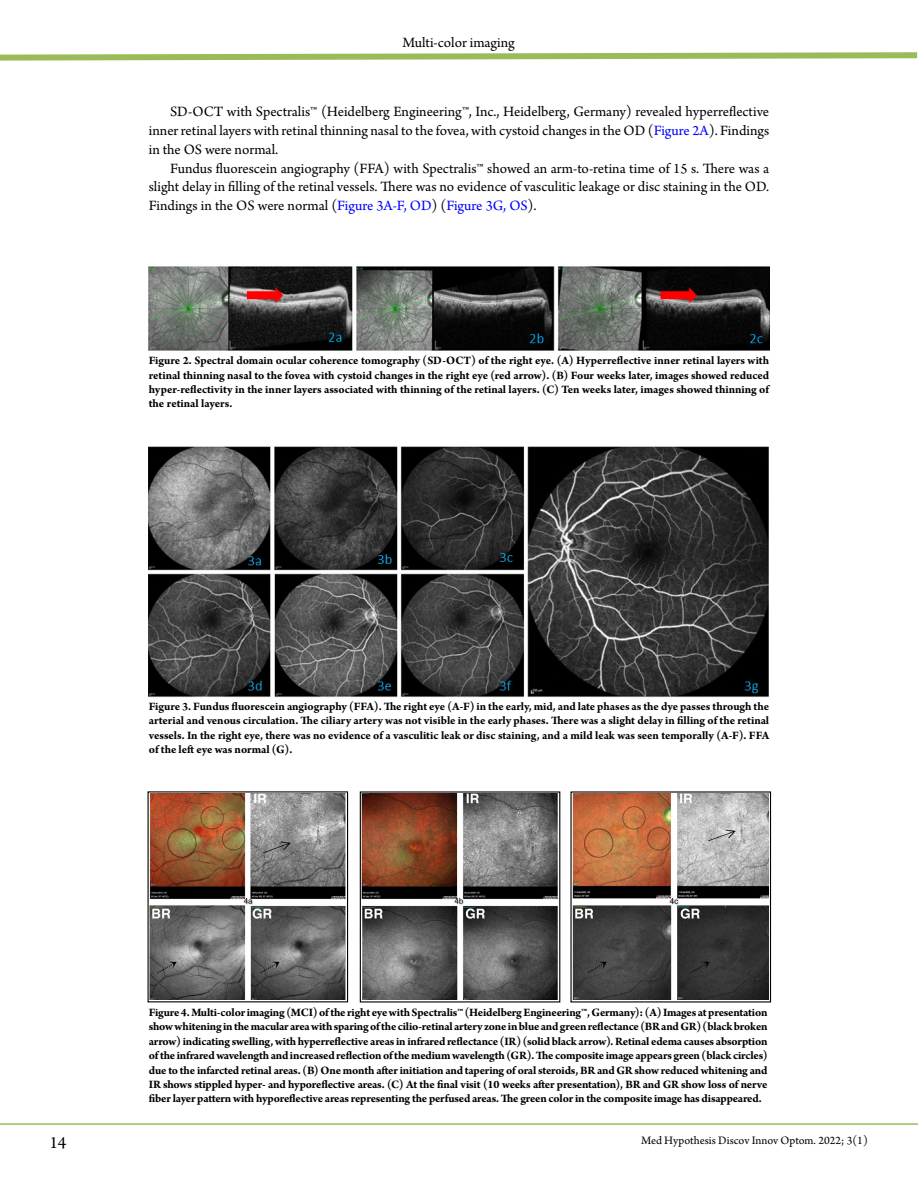
<style>
.page{position:relative;width:918px;height:1188px;background:#fff}
.page>*{position:absolute;margin:0;border:0;box-sizing:border-box;transform-origin:0 0}
.t1{font:18px "Arno Pro";color:#000}
.t2{font:15px/18.8px "Arno Pro";color:#000;text-align:justify}
.t3{font:700 12px/14.4px "Arno Pro";letter-spacing:-.005em;color:#000;text-align:justify}
.t4{font:12px "Arno Pro";color:#000}
.s1{color:#00f}
</style>
<div class="page">
<hr style="left:0;top:1123px;width:918px;height:2px;background:#9bbb59">
<svg style="left:0;top:52px;width:918px;height:9px"></svg>
<img style="left:149px;top:266px;width:621px;height:85px">
<img style="left:149px;top:446px;width:620px;height:251px">
<img style="left:150px;top:794px;width:619px;height:206px">
<p class="t2" style="left:402px;top:34px;width:114px">Multi-color imaging</p>
<p class="t2" style="left:149px;top:103px;width:622px;text-indent:21px">SD-OCT with Spectralis™ (Heidelberg Engineering™, Inc., Heidelberg, Germany) revealed hyperreflective inner retinal layers with retinal thinning nasal to the fovea, with cystoid changes in the OD (<span class="s1">Figure 2A</span>). Findings in the OS were normal.</p>
<p class="t2" style="left:149px;top:160px;width:622px;text-indent:21px">Fundus fluorescein angiography (FFA) with Spectralis™ showed an arm-to-retina time of 15 s. There was a slight delay in filling of the retinal vessels. There was no evidence of vasculitic leakage or disc staining in the OD.<br>Findings in the OS were normal (<span class="s1">Figure 3A-F, OD</span>) (<span class="s1">Figure 3G, OS</span>).</p>
<p class="t3" style="left:149px;top:354px;width:622px">Figure 2. Spectral domain ocular coherence tomography (SD-OCT) of the right eye. (A) Hyperreflective inner retinal layers with retinal thinning nasal to the fovea with cystoid changes in the right eye (red arrow). (B) Four weeks later, images showed reduced hyper-reflectivity in the inner layers associated with thinning of the retinal layers. (C) Ten weeks later, images showed thinning of the retinal layers.</p>
<p class="t3" style="left:149px;top:700px;width:622px">Figure 3. Fundus fluorescein angiography (FFA). The right eye (A-F) in the early, mid, and late phases as the dye passes through the arterial and venous circulation. The ciliary artery was not visible in the early phases. There was a slight delay in filling of the retinal vessels. In the right eye, there was no evidence of a vasculitic leak or disc staining, and a mild leak was seen temporally (A-F). FFA of the left eye was normal (G).</p>
<p class="t3" style="left:149px;top:1006px;width:620px">Figure 4. Multi-color imaging (MCI) of the right eye with Spectralis™ (Heidelberg Engineering™, Germany): (A) Images at presentation show whitening in the macular area with sparing of the cilio-retinal artery zone in blue and green reflectance (BR and GR) (black broken arrow) indicating swelling, with hyperreflective areas in infrared reflectance (IR) (solid black arrow). Retinal edema causes absorption of the infrared wavelength and increased reflection of the medium wavelength (GR). The composite image appears green (black circles) due to the infarcted retinal areas. (B) One month after initiation and tapering of oral steroids, BR and GR show reduced whitening and IR shows stippled hyper- and hyporeflective areas. (C) At the final visit (10 weeks after presentation), BR and GR show loss of nerve fiber layer pattern with hyporeflective areas representing the perfused areas. The green color in the composite image has disappeared.</p>
<h1 class="t1" style="left:49px;top:1133px;width:19px">14</h1>
<p class="t4" style="left:641px;top:1134px;width:228px">Med Hypothesis Discov Innov Optom. 2022; 3(1)</p>
</div>
